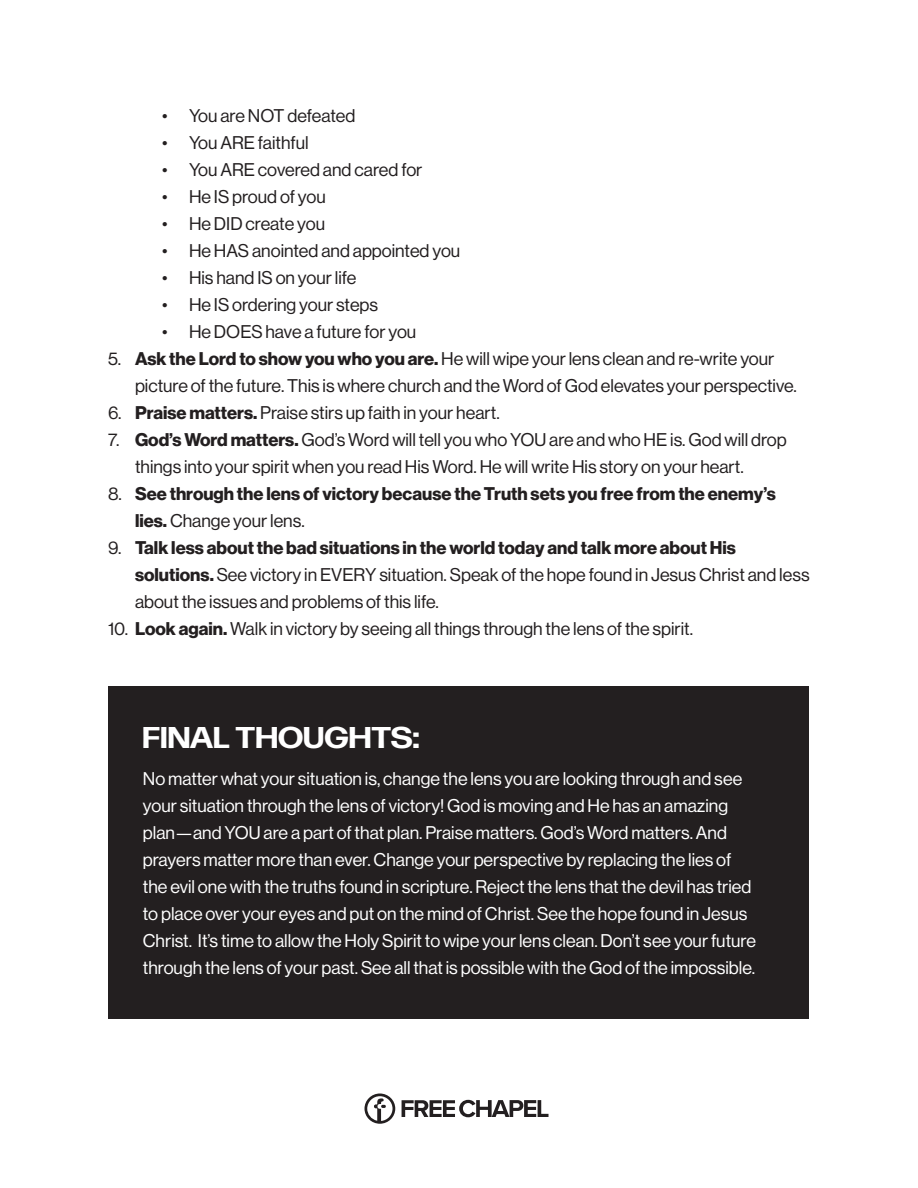
<style>
.page{position:relative;width:918px;height:1188px;background:#fff}
.page>*{position:absolute;margin:0;border:0;box-sizing:border-box;transform-origin:0 0}
.t1{font:700 30px "Forma DJR Banner";letter-spacing:.02em;color:#fff;scale:1.13 1}
.t2{font:18px/27px "N Haas Grotesk DS Pro 55 Rg";color:#231f20}
.t3{font:18px/27px "N Haas Grotesk DS Pro 55 Rg";color:#fff}
.t4{font:18px "N Haas Grotesk DS Pro 75 Bd";color:#231f20}
.s1{font-family:"N Haas Grotesk DS Pro 75 Bd"}
.s2{font-family:"N Haas Grotesk DS Pro 55 Rg"}
</style>
<div class="page">
<div style="left:108px;top:687px;width:700px;height:332px;background:#231f20"></div>
<svg style="left:365px;top:1094px;width:30px;height:30px"></svg>
<svg style="left:402px;top:1100px;width:147px;height:17px"></svg>
<p class="t2" style="left:162px;top:102px;width:195px">• You are NOT defeated</p>
<p class="t2" style="left:162px;top:129px;width:148px">• You ARE faithful</p>
<p class="t2" style="left:162px;top:156px;width:262px">• You ARE covered and cared for</p>
<p class="t2" style="left:162px;top:183px;width:165px">• He IS proud of you</p>
<p class="t2" style="left:162px;top:210px;width:165px">• He DID create you</p>
<p class="t2" style="left:162px;top:237px;width:300px">• He HAS anointed and appointed you</p>
<p class="t2" style="left:162px;top:264px;width:196px">• His hand IS on your life</p>
<p class="t2" style="left:162px;top:291px;width:218px">• He IS ordering your steps</p>
<p class="t2" style="left:162px;top:318px;width:256px">• He DOES have a future for you</p>
<p class="t2" style="left:135px;top:345px;width:663px;text-indent:-27px">5. <span class="s1">Ask the Lord to show you who you are.</span> He will wipe your lens clean and re-write your picture of the future. This is where church and the Word of God elevates your perspective.</p>
<p class="t2" style="left:108px;top:399px;width:393px">6. <span class="s1">Praise matters.</span> Praise stirs up faith in your heart.</p>
<p class="t2" style="left:135px;top:426px;width:653px;text-indent:-27px">7. <span class="s1">God’s Word matters.</span> God’s Word will tell you who YOU are and who HE is. God will drop things into your spirit when you read His Word. He will write His story on your heart.</p>
<p class="t4" style="left:108px;top:483px;width:669px"><span class="s2">8.</span> See through the lens of victory because the Truth sets you free from the enemy’s</p>
<p class="t2" style="left:135px;top:507px;width:171px"><span class="s1">lies.</span> Change your lens.</p>
<p class="t4" style="left:108px;top:537px;width:629px"><span class="s2">9.</span> Talk less about the bad situations in the world today and talk more about His</p>
<p class="t2" style="left:135px;top:561px;width:676px"><span class="s1">solutions.</span> See victory in EVERY situation. Speak of the hope found in Jesus Christ and less about the issues and problems of this life.</p>
<p class="t2" style="left:108px;top:615px;width:587px">10. <span class="s1">Look again.</span> Walk in victory by seeing all things through the lens of the spirit.</p>
<h1 class="t1" style="left:143px;top:719px;width:246px">FINAL THOUGHTS:</h1>
<p class="t3" style="left:143px;top:765px;width:615px">No matter what your situation is, change the lens you are looking through and see your situation through the lens of victory! God is moving and He has an amazing plan—and YOU are a part of that plan. Praise matters. God’s Word matters. And prayers matter more than ever. Change your perspective by replacing the lies of the evil one with the truths found in scripture. Reject the lens that the devil has tried to place over your eyes and put on the mind of Christ. See the hope found in Jesus Christ. It’s time to allow the Holy Spirit to wipe your lens clean. Don’t see your future through the lens of your past. See all that is possible with the God of the impossible.</p>
</div>
